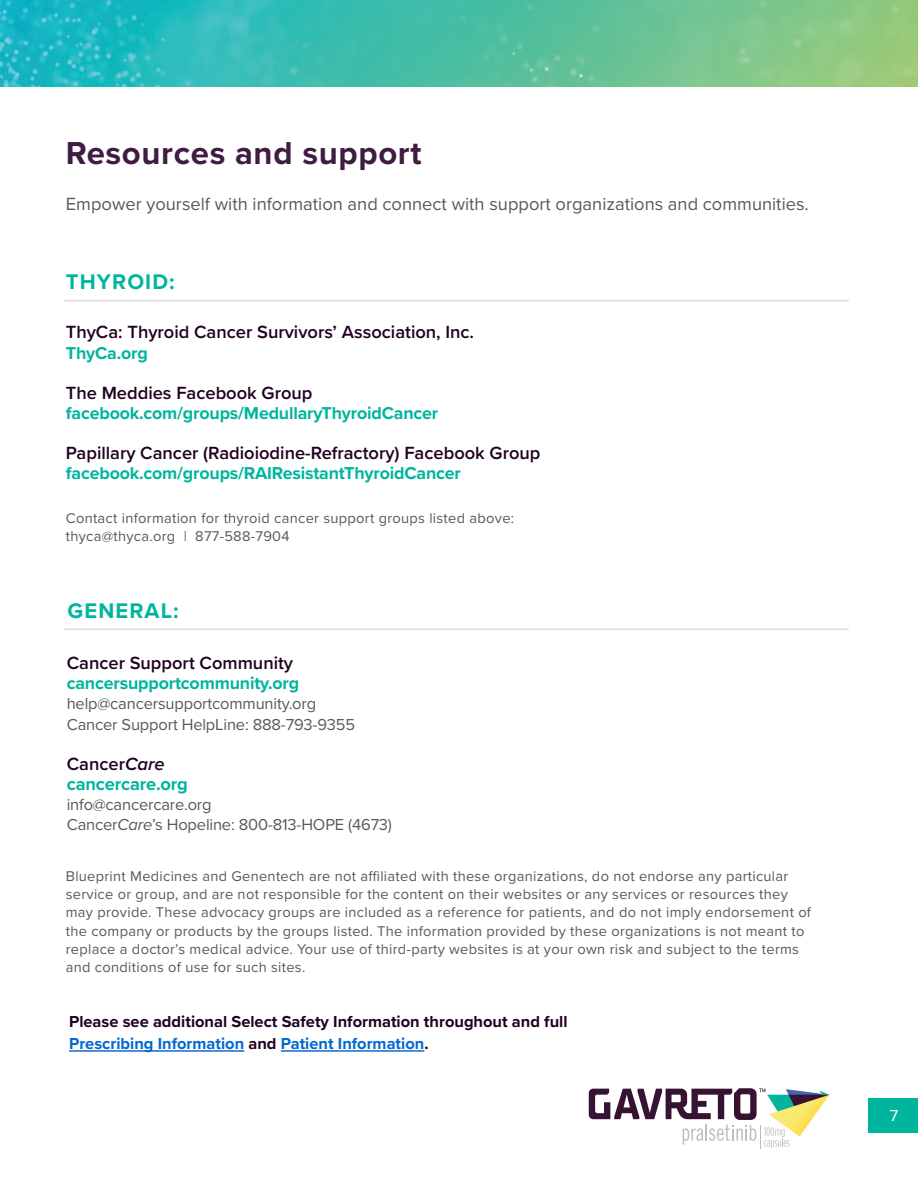
<style>
.page{position:relative;width:918px;height:1188px;background:#fff}
.page>*{position:absolute;margin:0;border:0;box-sizing:border-box;transform-origin:0 0}
.t1{font:700 33px "Proxima Nova";letter-spacing:.02em;color:#3f1c41}
.t2{font:700 21.9px "Proxima Nova";letter-spacing:.05em;color:#00b59e}
.t3{font:600 18.3px "Proxima Nova";color:#210021}
.t4{font:18.3px "Proxima Nova";color:#58595b}
.t5{font:700 18.3px/20.1px "Proxima Nova";letter-spacing:-.01em;color:#00b59e}
.t6{font:700 17.85px "Proxima Nova";letter-spacing:-.01em;color:#00b59e}
.t7{font:16.5px/20.1px "Proxima Nova";letter-spacing:-.01em;color:#58595b}
.t8{font:700 16.5px/21.9px "Proxima Nova";color:#210021}
.t9{font:16.5px "Proxima Nova";color:#fff}
.t10{font:14.7px/18.3px "Proxima Nova";letter-spacing:.02em;color:#58595b}
.s1{font-weight:600;color:#210021}
.s2{font-weight:600;font-style:italic;color:#210021}
.s3{font-style:italic}
.s4{color:#0367d2}
</style>
<div class="page">
<hr style="left:64px;top:300px;width:785px;height:2px;background:#e1e2e3">
<hr style="left:64px;top:628px;width:785px;height:2px;background:#e1e2e3">
<img style="left:0;top:0;width:918px;height:87px">
<div style="left:869px;top:1098px;width:49px;height:34px;background:#00b59e"></div>
<svg style="left:589px;top:1088px;width:240px;height:61px"></svg>
<hr style="left:69px;top:1050px;width:175px;height:2px;background:#0367d2">
<hr style="left:281px;top:1050px;width:143px;height:2px;background:#0367d2">
<h1 class="t1" style="left:66px;top:129px;width:357px">Resources and support</h1>
<p class="t4" style="left:66px;top:190px;width:744px">Empower yourself with information and connect with support organizations and communities.</p>
<h2 class="t2" style="left:66px;top:265px;width:110px">THYROID:</h2>
<p class="t3" style="left:66px;top:319px;width:410px">ThyCa: Thyroid Cancer Survivors’ Association, Inc.</p>
<p class="t6" style="left:66px;top:339px;width:83px">ThyCa.org</p>
<p class="t3" style="left:66px;top:379px;width:248px">The Meddies Facebook Group</p>
<p class="t6" style="left:66px;top:400px;width:374px">facebook.com/groups/MedullaryThyroidCancer</p>
<p class="t3" style="left:66px;top:439px;width:476px">Papillary Cancer (Radioiodine-Refractory) Facebook Group</p>
<p class="t6" style="left:66px;top:460px;width:397px">facebook.com/groups/RAIResistantThyroidCancer</p>
<p class="t10" style="left:66px;top:508px;width:450px">Contact information for thyroid cancer support groups listed above: thyca@thyca.org | 877-588-7904</p>
<h2 class="t2" style="left:68px;top:595px;width:113px">GENERAL:</h2>
<p class="t3" style="left:67px;top:649px;width:228px">Cancer Support Community</p>
<p class="t6" style="left:67px;top:670px;width:234px">cancersupportcommunity.org</p>
<p class="t7" style="left:67px;top:693px;width:290px">help@cancersupportcommunity.org<br>Cancer Support HelpLine: 888-793-9355</p>
<p class="t5" style="left:67px;top:753px;width:123px"><span class="s1">Cancer</span><span class="s2">Care </span>cancercare.org</p>
<p class="t7" style="left:67px;top:794px;width:327px">info@cancercare.org<br>Cancer<span class="s3">Care</span>’s Hopeline: 800-813-HOPE (4673)</p>
<p class="t10" style="left:66px;top:866px;width:747px">Blueprint Medicines and Genentech are not affiliated with these organizations, do not endorse any particular service or group, and are not responsible for the content on their websites or any services or resources they may provide. These advocacy groups are included as a reference for patients, and do not imply endorsement of the company or products by the groups listed. The information provided by these organizations is not meant to replace a doctor’s medical advice. Your use of third-party websites is at your own risk and subject to the terms and conditions of use for such sites.</p>
<p class="t8" style="left:69px;top:1010px;width:500px">Please see additional Select Safety Information throughout and full<br><span class="s4">Prescribing Information</span> and <span class="s4">Patient Information</span>.</p>
<p class="t9" style="left:890px;top:1103px;width:10px">7</p>
</div>
